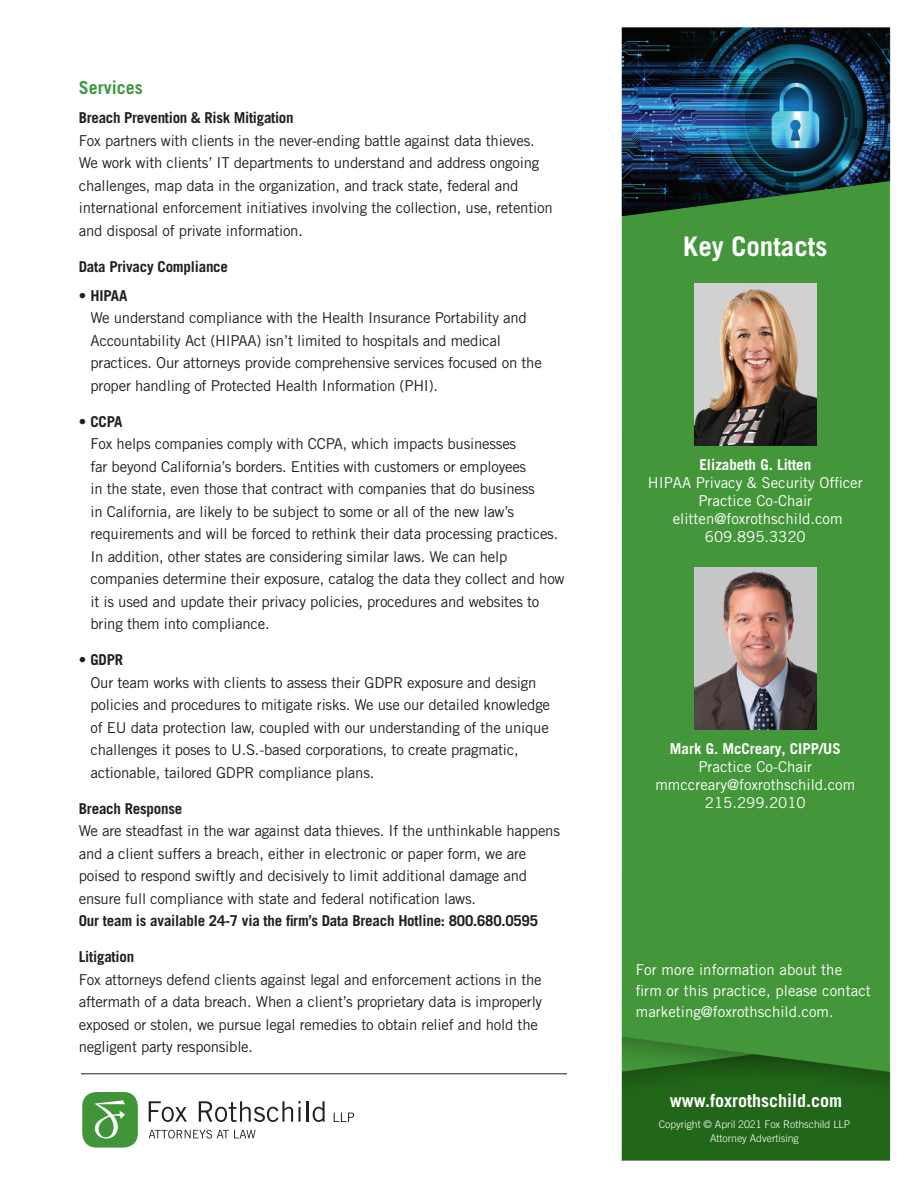
<style>
.page{position:relative;width:918px;height:1188px;background:#fff}
.page>*{position:absolute;margin:0;border:0;box-sizing:border-box;transform-origin:0 0}
.t1{font:700 27px "Trade Gothic LT Std";color:#fff}
.t2{font:700 18px "Trade Gothic LT Std";color:#fff}
.t3{font:700 18px "Trade Gothic LT Std";color:#3f9744}
.t4{font:15px/22.5px "Trade Gothic LT Std";letter-spacing:-.015em;color:#231f20}
.t5{font:15px/18px "Trade Gothic LT Std";color:#fff;text-align:center}
.t6{font:700 15px "Trade Gothic LT Std";letter-spacing:-.015em;color:#231f20}
.Body{font:300 10.5px "Trade Gothic LT Std";color:#fff}
.s1{font-weight:700}
.s2{font-family:"Trade Gothic"}
</style>
<div class="page">
<img style="left:621px;top:27px;width:270px;height:1134px">
<img style="left:695px;top:284px;width:121px;height:162px">
<img style="left:695px;top:568px;width:121px;height:162px">
<div style="left:82px;top:1092px;width:56px;height:56px;background:#3f9537;border-radius:14px"></div>
<svg style="left:94px;top:1100px;width:31px;height:39px"></svg>
<svg style="left:149px;top:1101px;width:38px;height:21px"></svg>
<svg style="left:199px;top:1101px;width:94px;height:21px"></svg>
<svg style="left:299px;top:1101px;width:2px;height:21px"></svg>
<hr style="left:306px;top:1101px;width:2px;height:21px;background:#231f20">
<svg style="left:313px;top:1101px;width:12px;height:21px"></svg>
<svg style="left:334px;top:1113px;width:20px;height:9px"></svg>
<svg style="left:149px;top:1130px;width:107px;height:9px"></svg>
<hr style="left:81px;top:1073px;width:486px;height:1px;background:#231f20">
<p class="t3" style="left:79px;top:77px;width:65px">Services</p>
<p class="t4" style="left:79px;top:106px;width:475px"><span class="s1">Breach Prevention &amp; Risk Mitigation<br></span>Fox partners with clients in the never-ending battle against data thieves.<br>We work with clients’ IT departments to understand and address ongoing challenges, map data in the organization, and track state, federal and international enforcement initiatives involving the collection, use, retention and disposal of private information.</p>
<p class="t6" style="left:79px;top:257px;width:151px">Data Privacy Compliance</p>
<p class="t4" style="left:90px;top:284px;width:453px;text-indent:-12px">• <span class="s1">HIPAA<br></span>We understand compliance with the Health Insurance Portability and Accountability Act (HIPAA) isn’t limited to hospitals and medical practices. Our attorneys provide comprehensive services focused on the proper handling of Protected Health Information (PHI).</p>
<p class="t4" style="left:90px;top:410px;width:476px;text-indent:-12px">• <span class="s1">CCPA<br></span>Fox helps companies comply with CCPA, which impacts businesses<br>far beyond California’s borders. Entities with customers or employees<br>in the state, even those that contract with companies that do business<br>in California, are likely to be subject to some or all of the new law’s requirements and will be forced to rethink their data processing practices.<br>In addition, other states are considering similar laws. We can help companies determine their exposure, catalog the data they collect and how it is used and update their privacy policies, procedures and websites to bring them into compliance.</p>
<p class="t4" style="left:90px;top:649px;width:461px;text-indent:-12px">• <span class="s1">GDPR<br></span>Our team works with clients to assess their GDPR exposure and design policies and procedures to mitigate risks. We use our detailed knowledge of EU data protection law, coupled with our understanding of the unique challenges it poses to U.S.-based corporations, to create pragmatic, actionable, tailored GDPR compliance plans.</p>
<p class="t4" style="left:79px;top:797px;width:483px"><span class="s1">Breach Response<br></span>We are steadfast in the war against data thieves. If the unthinkable happens and a client suffers a breach, either in electronic or paper form, we are poised to respond swiftly and decisively to limit additional damage and ensure full compliance with state and federal notification laws.<br><span class="s1">Our team is available 24-7 via the firm’s Data Breach Hotline: 800.680.0595</span></p>
<p class="t4" style="left:79px;top:946px;width:465px"><span class="s1">Litigation<br></span>Fox attorneys defend clients against legal and enforcement actions in the aftermath of a data breach. When a client’s proprietary data is improperly exposed or stolen, we pursue legal remedies to obtain relief and hold the negligent party responsible.</p>
<p class="t1" style="left:683px;top:230px;width:146px">Key Contacts</p>
<p class="t5" style="left:648px;top:455px;width:216px"><span class="s1">Elizabeth G. Litten<br></span>HIPAA Privacy &amp; Security Officer<br>Practice Co-Chair elitten@foxrothschild.com</p>
<p class="t5" style="left:705px;top:527px;width:102px">609.895.3320</p>
<p class="t5" style="left:655px;top:740px;width:201px"><span class="s1">Mark G. McCreary, CIPP/US<br></span>Practice Co-Chair mmccreary@foxrothschild.com</p>
<p class="t5" style="left:705px;top:794px;width:102px">215.299.2010</p>
<p class="t5" style="left:636px;top:959px;width:237px;line-height:21px;text-align:left">For more information about the firm or this practice, please contact <span class="s2">marketing@foxrothschild.com</span>.</p>
<p class="t2" style="left:670px;top:1090px;width:174px">www.foxrothschild.com</p>
<p class="Body" style="left:659px;top:1118px;width:193px">Copyright © April 2021 Fox Rothschild LLP</p>
<p class="Body" style="left:710px;top:1132px;width:90px">Attorney Advertising</p>
</div>
